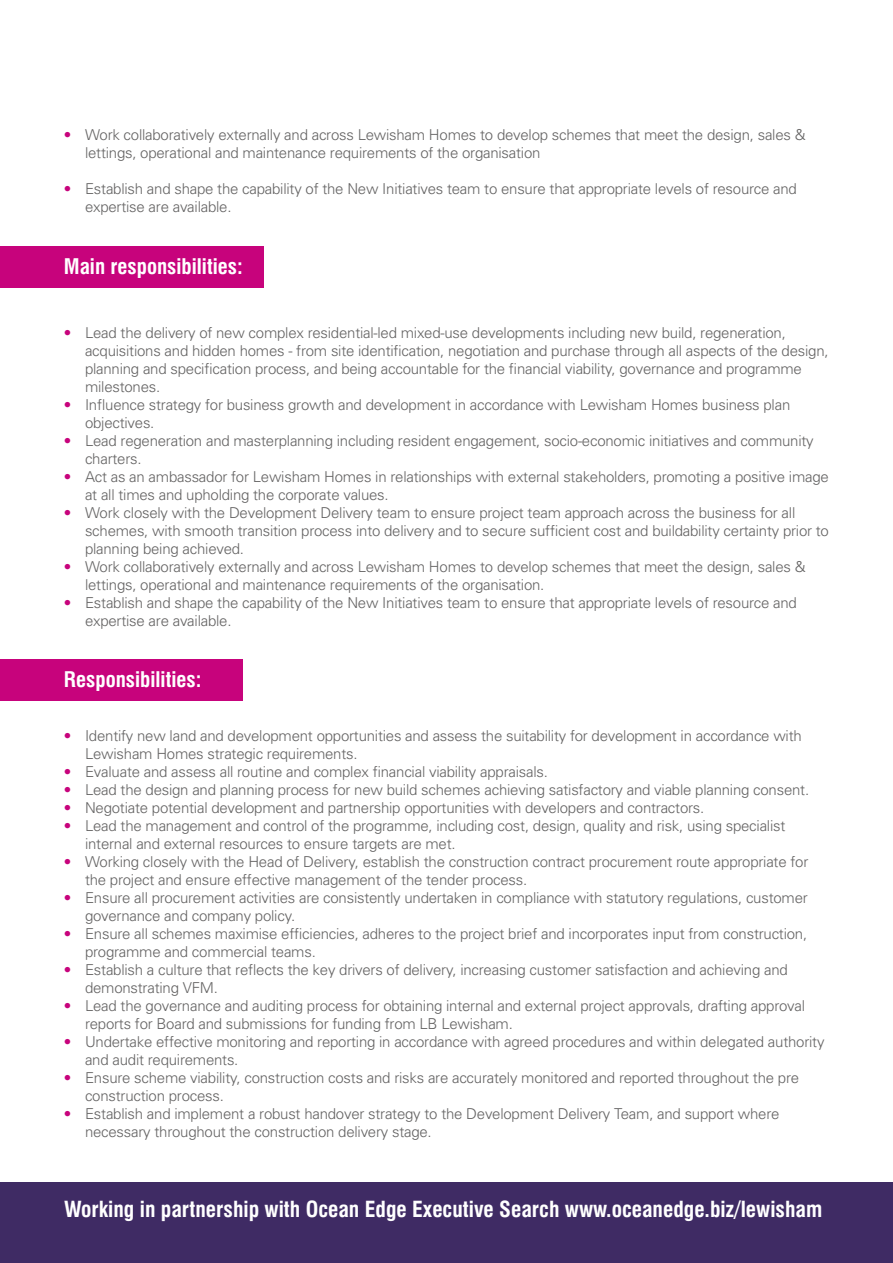
<style>
.page{position:relative;width:893px;height:1263px;background:#fff}
.page>*{position:absolute;margin:0;border:0;box-sizing:border-box;transform-origin:0 0}
.t1{font:700 condensed 21.6px "Swiss 721 BT";color:#fff}
.t2{font:700 condensed 21px "Swiss 721 BT";color:#fff}
.t3{font:300 15px/18px "Univers";letter-spacing:-.015em;color:#646363}
.s1{color:#c7037c}
</style>
<div class="page">
<div style="left:0;top:659px;width:242px;height:42px;background:#c7037c"></div>
<div style="left:0;top:1182px;width:893px;height:81px;background:#3f2b64"></div>
<div style="left:0;top:247px;width:264px;height:41px;background:#c7037c"></div>
<p class="t3" style="left:85px;top:125px;width:722px;text-indent:-21px"><span class="s1">•</span> Work collaboratively externally and across Lewisham Homes to develop schemes that meet the design, sales &amp; lettings, operational and maintenance requirements of the organisation</p>
<p class="t3" style="left:85px;top:179px;width:713px;text-indent:-21px"><span class="s1">•</span> Establish and shape the capability of the New Initiatives team to ensure that appropriate levels of resource and expertise are available.</p>
<h2 class="t2" style="left:64px;top:254px;width:180px">Main responsibilities:</h2>
<p class="t3" style="left:85px;top:323px;width:745px;text-indent:-21px"><span class="s1">•</span> Lead the delivery of new complex residential-led mixed-use developments including new build, regeneration, acquisitions and hidden homes - from site identification, negotiation and purchase through all aspects of the design, planning and specification process, and being accountable for the financial viability, governance and programme milestones.</p>
<p class="t3" style="left:85px;top:395px;width:707px;text-indent:-21px"><span class="s1">•</span> Influence strategy for business growth and development in accordance with Lewisham Homes business plan objectives.</p>
<p class="t3" style="left:85px;top:431px;width:730px;text-indent:-21px"><span class="s1">•</span> Lead regeneration and masterplanning including resident engagement, socio-economic initiatives and community charters.</p>
<p class="t3" style="left:85px;top:467px;width:745px;text-indent:-21px"><span class="s1">•</span> Act as an ambassador for Lewisham Homes in relationships with external stakeholders, promoting a positive image at all times and upholding the corporate values.</p>
<p class="t3" style="left:85px;top:503px;width:745px;text-indent:-21px"><span class="s1">•</span> Work closely with the Development Delivery team to ensure project team approach across the business for all schemes, with smooth transition process into delivery and to secure sufficient cost and buildability certainty prior to planning being achieved.</p>
<p class="t3" style="left:85px;top:557px;width:722px;text-indent:-21px"><span class="s1">•</span> Work collaboratively externally and across Lewisham Homes to develop schemes that meet the design, sales &amp; lettings, operational and maintenance requirements of the organisation.</p>
<p class="t3" style="left:85px;top:593px;width:713px;text-indent:-21px"><span class="s1">•</span> Establish and shape the capability of the New Initiatives team to ensure that appropriate levels of resource and expertise are available.</p>
<h2 class="t2" style="left:64px;top:667px;width:139px">Responsibilities:</h2>
<p class="t3" style="left:85px;top:726px;width:718px;text-indent:-21px"><span class="s1">•</span> Identify new land and development opportunities and assess the suitability for development in accordance with<br>Lewisham Homes strategic requirements.</p>
<p class="t3" style="left:64px;top:762px;width:486px"><span class="s1">•</span> Evaluate and assess all routine and complex financial viability appraisals.</p>
<p class="t3" style="left:64px;top:780px;width:747px"><span class="s1">•</span> Lead the design and planning process for new build schemes achieving satisfactory and viable planning consent.</p>
<p class="t3" style="left:64px;top:798px;width:642px"><span class="s1">•</span> Negotiate potential development and partnership opportunities with developers and contractors.</p>
<p class="t3" style="left:85px;top:816px;width:702px;text-indent:-21px"><span class="s1">•</span> Lead the management and control of the programme, including cost, design, quality and risk, using specialist internal and external resources to ensure targets are met.</p>
<p class="t3" style="left:85px;top:852px;width:725px;text-indent:-21px"><span class="s1">•</span> Working closely with the Head of Delivery, establish the construction contract procurement route appropriate for the project and ensure effective management of the tender process.</p>
<p class="t3" style="left:85px;top:888px;width:724px;text-indent:-21px"><span class="s1">•</span> Ensure all procurement activities are consistently undertaken in compliance with statutory regulations, customer governance and company policy.</p>
<p class="t3" style="left:85px;top:924px;width:724px;text-indent:-21px"><span class="s1">•</span> Ensure all schemes maximise efficiencies, adheres to the project brief and incorporates input from construction, programme and commercial teams.</p>
<p class="t3" style="left:85px;top:960px;width:704px;text-indent:-21px"><span class="s1">•</span> Establish a culture that reflects the key drivers of delivery, increasing customer satisfaction and achieving and demonstrating VFM.</p>
<p class="t3" style="left:85px;top:996px;width:722px;text-indent:-21px"><span class="s1">•</span> Lead the governance and auditing process for obtaining internal and external project approvals, drafting approval reports for Board and submissions for funding from LB Lewisham.</p>
<p class="t3" style="left:85px;top:1032px;width:741px;text-indent:-21px"><span class="s1">•</span> Undertake effective monitoring and reporting in accordance with agreed procedures and within delegated authority and audit requirements.</p>
<p class="t3" style="left:85px;top:1068px;width:716px;text-indent:-21px"><span class="s1">•</span> Ensure scheme viability, construction costs and risks are accurately monitored and reported throughout the pre construction process.</p>
<p class="t3" style="left:85px;top:1104px;width:696px;text-indent:-21px"><span class="s1">•</span> Establish and implement a robust handover strategy to the Development Delivery Team, and support where necessary throughout the construction delivery stage.</p>
<h1 class="t1" style="left:64px;top:1196px;width:760px">Working in partnership with Ocean Edge Executive Search www.oceanedge.biz/lewisham</h1>
</div>
